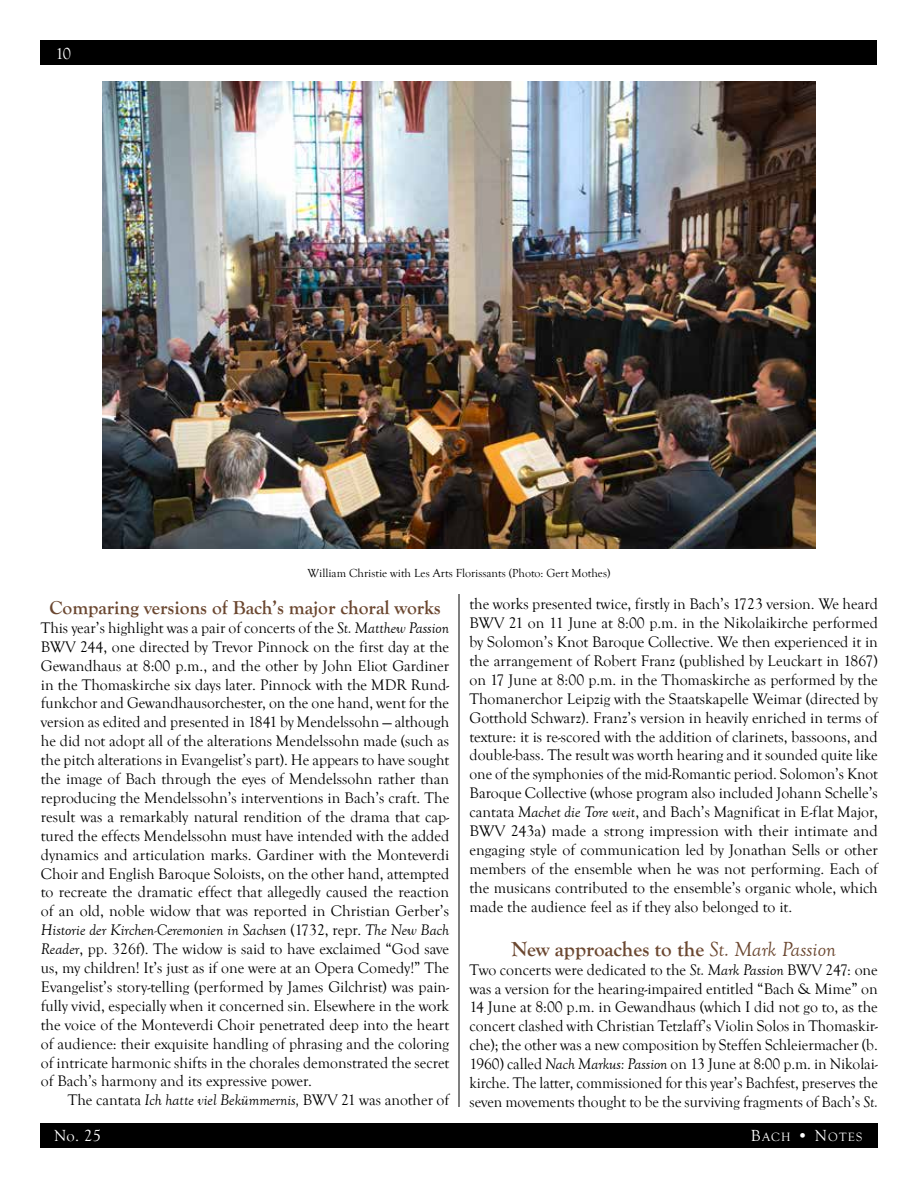
<style>
.page{position:relative;width:918px;height:1188px;background:#fff}
.page>*{position:absolute;margin:0;border:0;box-sizing:border-box;transform-origin:0 0}
.t1{font:700 21px "Goudy Old Style T";color:#6b4730}
.t2{font:700 19.5px "Goudy Old Style T";color:#6b4730}
.t3{font:16.5px "Goudy Old Style T";color:#fff}
.t4{font:15.75px/18.9px "Goudy Old Style T";color:#000;text-align:justify}
.t5{font:12.3px "Goudy Old Style T";letter-spacing:.1em;color:#fff}
.t6{font:12px "Goudy Old Style T";color:#000}
.s1{font-style:italic}
.s2{font-weight:400;font-style:italic}
.s3{font-size:16.5px}
</style>
<div class="page">
<div style="left:40px;top:1123px;width:837px;height:25px;background:#000"></div>
<div style="left:40px;top:40px;width:838px;height:25px;background:#000"></div>
<hr style="left:459px;top:594px;width:1px;height:513px;background:#000">
<img style="left:103px;top:81px;width:712px;height:467px">
<p class="t3" style="left:56px;top:44px;width:17px">10</p>
<p class="t6" style="left:308px;top:567px;width:304px">William Christie with Les Arts Florissants (Photo: Gert Mothes)</p>
<p class="t2" style="left:49px;top:597px;width:393px">Comparing versions of Bach’s major choral works</p>
<p class="t4" style="left:41px;top:619px;width:410px">This year’s highlight was a pair of concerts of the <span class="s1">St. Matthew Passion </span>BWV 244, one directed by Trevor Pinnock on the first day at the Gewandhaus at 8:00 p.m., and the other by John Eliot Gardiner in the Thomaskirche six days later. Pinnock with the MDR Rund&shy;funkchor and Gewandhausorchester, on the one hand, went for the version as edited and presented in 1841 by Mendelssohn — although he did not adopt all of the alterations Mendelssohn made (such as the pitch alterations in Evangelist’s part). He appears to have sought the image of Bach through the eyes of Mendelssohn rather than reproducing the Mendelssohn’s interventions in Bach’s craft. The result was a remarkably natural rendition of the drama that cap&shy;tured the effects Mendelssohn must have intended with the added dynamics and articulation marks. Gardiner with the Monteverdi Choir and English Baroque Soloists, on the other hand, attempted to recreate the dramatic effect that allegedly caused the reaction of an old, noble widow that was reported in Christian Gerber’s <span class="s1">Historie der Kirchen-Ceremonien in Sachsen</span> (1732, repr. <span class="s1">The New Bach Reader</span>, pp. 326f). The widow is said to have exclaimed “God save us, my children! It’s just as if one were at an Opera Comedy!” The Evangelist’s story-telling (performed by James Gilchrist) was pain&shy;fully vivid, especially when it concerned sin. Elsewhere in the work the voice of the Monteverdi Choir penetrated deep into the heart of audience: their exquisite handling of phrasing and the coloring of intricate harmonic shifts in the chorales demonstrated the secret of Bach’s harmony and its expressive power.</p>
<p class="t4" style="left:68px;top:1091px;width:383px">The cantata <span class="s1">Ich hatte viel Bekümmernis,</span> BWV 21 was another of</p>
<p class="t4" style="left:469px;top:595px;width:410px">the works presented twice, firstly in Bach’s 1723 version. We heard BWV 21 on 11 June at 8:00 p.m. in the Nikolaikirche performed by Solomon’s Knot Baroque Collective. We then experienced it in the arrangement of Robert Franz (published by Leuckart in 1867) on 17 June at 8:00 p.m. in the Thomaskirche as performed by the Thomanerchor Leipzig with the Staatskapelle Weimar (directed by Gotthold Schwarz). Franz’s version in heavily enriched in terms of texture: it is re-scored with the addition of clarinets, bassoons, and double-bass. The result was worth hearing and it sounded quite like one of the symphonies of the mid-Romantic period. Solomon’s Knot Baroque Collective (whose program also included Johann Schelle’s cantata <span class="s1">Machet die Tore weit</span>, and Bach’s Magnificat in E-flat Major, BWV 243a) made a strong impression with their intimate and engaging style of communication led by Jonathan Sells or other members of the ensemble when he was not performing. Each of the musicans contributed to the ensemble’s organic whole, which made the audience feel as if they also belonged to it.</p>
<h1 class="t1" style="left:511px;top:937px;width:326px">New approaches to the <span class="s2">St. Mark Passion</span></h1>
<p class="t4" style="left:470px;top:960px;width:410px">Two concerts were dedicated to the <span class="s1">St. Mark Passion</span> BWV 247: one was a version for the hearing-impaired entitled “Bach &amp; Mime” on 14 June at 8:00 p.m. in Gewandhaus (which I did not go to, as the concert clashed with Christian Tetzlaff’s Violin Solos in Thomaskir&shy;che); the other was a new composition by Steffen Schleiermacher (b.<br>1960) called <span class="s1">Nach Markus: Passion</span> on 13 June at 8:00 p.m. in Nikolai&shy;kirche. The latter, commissioned for this year’s Bachfest, preserves the seven movements thought to be the surviving fragments of Bach’s <span class="s1">St.</span></p>
<p class="t3" style="left:54px;top:1127px;width:48px">No. 25</p>
<p class="t5" style="left:751px;top:1130px;width:113px"><span class="s3">B</span>ACH <span class="s3">• N</span>OTES</p>
</div>
